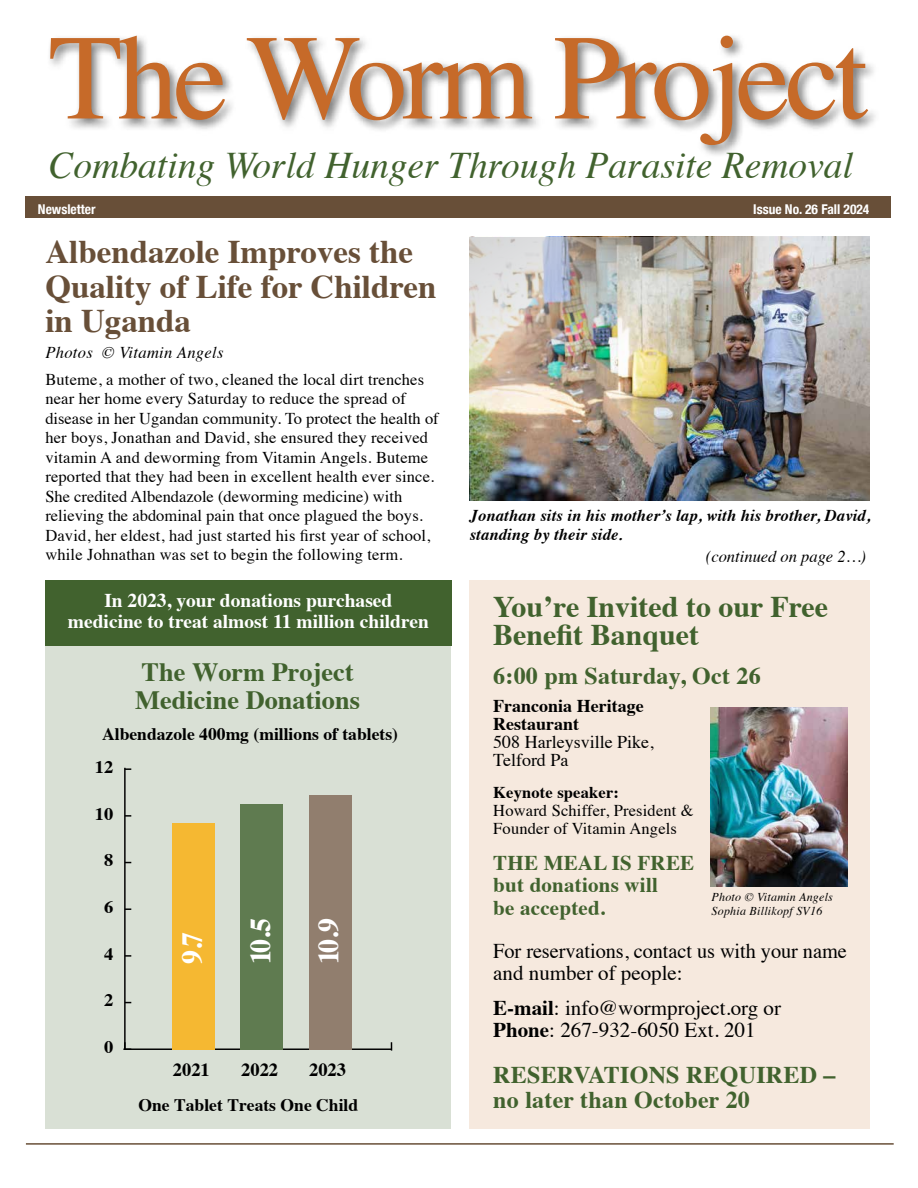
<style>
.page{position:relative;width:918px;height:1188px;background:#fff}
.page>*{position:absolute;margin:0;border:0;box-sizing:border-box;transform-origin:0 0}
.t1{font:121.5px "Times";letter-spacing:-.04em;color:#c66a29}
.t2{font:italic 37.5px "Times";color:#41622e}
.t3{font:700 33px/34.5px "Times";color:#684f38}
.t4{font:700 30px/28.5px "Times";color:#41622e}
.t5{font:700 29.25px "Times";color:#fff;scale:.95 1}
.t6{font:700 26.4px/27.9px "Times";color:#41622e}
.t7{font:700 24px/25.5px "Times";letter-spacing:.01em;color:#41622e}
.t8{font:21px/22.5px "Times";color:#000}
.t9{font:700 21px/22.5px "Times";letter-spacing:.01em;color:#41622e}
.t10{font:700 19.5px/21px "Times";color:#fff;text-align:center}
.t11{font:700 18.45px "Times";color:#000}
.t12{font:18px/18px "Times";color:#000}
.t13{font:700 18px/18px "Times";color:#000}
.t14{font:700 17.55px "Times";color:#000}
.t15{font:700 17.55px "Times";color:#000;scale:1.05 1}
.t16{font:16.5px/19.5px "Times";letter-spacing:.01em;color:#000}
.t17{font:italic 700 16.5px/19.5px "Times";letter-spacing:.01em;color:#000}
.t18{font:italic 16.5px "Times";letter-spacing:.02em;color:#000}
.t19{font:italic 16.5px "Times";color:#000}
.t20{font:700 16.5px "Times";letter-spacing:.01em;color:#000}
.t21{font:700 condensed 13.5px "Helvetica Neue";color:#fff}
.t22{font:italic 12px/13.5px "Times";letter-spacing:.02em;color:#000}
.s1{font-weight:700}
</style>
<div class="page">
<div style="left:45px;top:580px;width:406px;height:549px;background:#d9e0d5"></div>
<hr style="left:125px;top:1049px;width:266px;height:1px;background:#000">
<hr style="left:124px;top:768px;width:2px;height:281px;background:#000">
<svg style="left:123px;top:1042px;width:8px;height:8px"></svg>
<svg style="left:125px;top:955px;width:6px;height:2px"></svg>
<svg style="left:125px;top:815px;width:6px;height:2px"></svg>
<div style="left:309px;top:795px;width:42px;height:254px;background:#917e6e"></div>
<div style="left:241px;top:804px;width:42px;height:245px;background:#5f7b50"></div>
<div style="left:173px;top:823px;width:42px;height:226px;background:#f5b832"></div>
<div style="left:45px;top:580px;width:407px;height:66px;background:#41622e"></div>
<img style="left:470px;top:237px;width:399px;height:264px">
<div style="left:47px;top:33px;width:834px;height:125px;background:#000;opacity:.52"></div>
<hr style="left:26px;top:1143px;width:868px;height:2px;background:#684f38">
<div style="left:26px;top:196px;width:865px;height:21px;background:#684f38"></div>
<div style="left:469px;top:580px;width:400px;height:549px;background:#f6e9de"></div>
<img style="left:711px;top:708px;width:137px;height:179px">
<h1 class="t1" style="left:49px;top:-36px;width:821px">The Worm Project</h1>
<h2 class="t2" style="left:49px;top:133px;width:806px">Combating World Hunger Through Parasite Removal</h2>
<p class="t21" style="left:38px;top:198px;width:59px">Newsletter</p>
<p class="t21" style="left:753px;top:198px;width:118px">Issue No. 26 Fall 2024</p>
<h3 class="t3" style="left:45px;top:231px;width:393px">Albendazole Improves the<br>Quality of Life for Children in Uganda</h3>
<p class="t18" style="left:45px;top:338px;width:180px">Photos © Vitamin Angels</p>
<p class="t16" style="left:45px;top:368px;width:395px">Buteme, a mother of two, cleaned the local dirt trenches near her home every Saturday to reduce the spread of disease in her Ugandan community. To protect the health of her boys, Jonathan and David, she ensured they received vitamin A and deworming from Vitamin Angels. Buteme reported that they had been in excellent health ever since.<br>She credited Albendazole (deworming medicine) with relieving the abdominal pain that once plagued the boys.<br>David, her eldest, had just started his first year of school, while Johnathan was set to begin the following term.</p>
<p class="t10" style="left:68px;top:588px;width:363px">In 2023, your donations purchased medicine to treat almost 11 million children</p>
<h3 class="t6" style="left:135px;top:656px;width:226px">The Worm Project<br>Medicine Donations</h3>
<p class="t14" style="left:102px;top:718px;width:297px">Albendazole 400mg (millions of tablets)</p>
<p class="t15" style="left:95px;top:750px;width:19px">12</p>
<p class="t15" style="left:95px;top:797px;width:19px">10</p>
<p class="t15" style="left:104px;top:844px;width:10px">8</p>
<p class="t15" style="left:104px;top:890px;width:10px">6</p>
<p class="t15" style="left:104px;top:937px;width:10px">4</p>
<p class="t15" style="left:104px;top:984px;width:10px">2</p>
<p class="t15" style="left:104px;top:1030px;width:10px">0</p>
<h3 class="t5" style="left:164px;top:964px;width:35px;rotate:-90deg">9.7</h3>
<h3 class="t5" style="left:233px;top:964px;width:50px;rotate:-90deg">10.5</h3>
<h3 class="t5" style="left:301px;top:964px;width:50px;rotate:-90deg">10.9</h3>
<p class="t11" style="left:173px;top:1052px;width:38px">2021</p>
<p class="t11" style="left:241px;top:1052px;width:38px">2022</p>
<p class="t11" style="left:309px;top:1052px;width:38px">2023</p>
<p class="t14" style="left:138px;top:1088px;width:221px">One Tablet Treats One Child</p>
<p class="t17" style="left:470px;top:504px;width:402px">Jonathan sits in his mother’s lap, with his brother, David, standing by their side.</p>
<p class="t19" style="left:706px;top:542px;width:161px">(continued on page 2…)</p>
<h3 class="t4" style="left:493px;top:589px;width:337px">You’re Invited to our Free<br>Benefit Banquet</h3>
<h3 class="t7" style="left:493px;top:661px;width:269px">6:00 pm Saturday, Oct 26</h3>
<p class="t13" style="left:493px;top:695px;width:152px">Franconia Heritage<br>Restaurant</p>
<p class="t12" style="left:493px;top:732px;width:162px">508 Harleysville Pike,<br>Telford Pa</p>
<p class="t20" style="left:493px;top:777px;width:127px">Keynote speaker:</p>
<p class="t16" style="left:493px;top:800px;width:202px;line-height:18px">Howard Schiffer, President &amp;<br>Founder of Vitamin Angels</p>
<p class="t9" style="left:493px;top:849px;width:202px">THE MEAL IS FREE but donations will<br>be accepted.</p>
<p class="t8" style="left:493px;top:938px;width:355px">For reservations, contact us with your name and number of people:</p>
<p class="t8" style="left:493px;top:994px;width:289px"><span class="s1">E-mail</span>: info@wormproject.org or<br><span class="s1">Phone</span>: 267-932-6050 Ext. 201</p>
<h3 class="t7" style="left:493px;top:1059px;width:344px">RESERVATIONS REQUIRED – no later than October 20</h3>
<p class="t22" style="left:712px;top:890px;width:123px">Photo © Vitamin Angels<br>Sophia Billikopf SV16</p>
</div>
